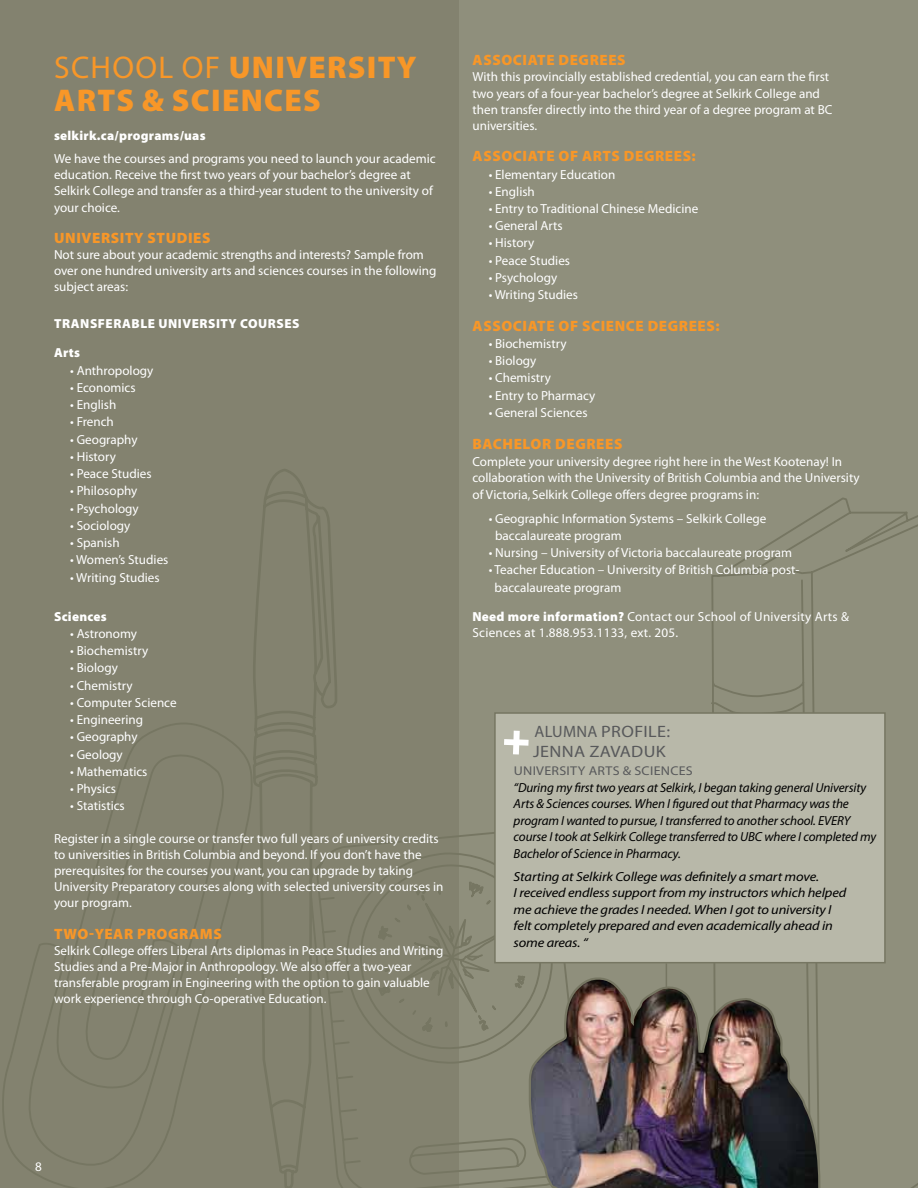
<style>
.page{position:relative;width:918px;height:1188px;background:#fff}
.page>*{position:absolute;margin:0;border:0;box-sizing:border-box;transform-origin:0 0}
.t1{font:900 31.5px/33px "Myriad Pro";letter-spacing:.04em;color:#f89728}
.t2{font:16.5px/19.8px "Myriad Pro";letter-spacing:.02em;color:#58595b}
.t3{font:16.5px "Myriad Pro";letter-spacing:.02em;color:#58595b;scale:1.1 1}
.t4{font:900 15px "Myriad Pro";letter-spacing:.04em;color:#f89728}
.t5{font:13.2px/16.2px "Myriad Pro";color:#fff}
.t6{font:italic 13.2px/16.5px "Myriad Pro";letter-spacing:-.01em;color:#000}
.t7{font:italic 13.2px/16.5px "Myriad Pro";letter-spacing:-.01em;color:#000;scale:1.1 1}
.t8{font:13.2px/16.5px "Myriad";color:#fff}
.t9{font:13.2px/16.2px "Myriad Pro";letter-spacing:.02em;color:#fff}
.t10{font:900 13.2px "Myriad Pro";letter-spacing:.04em;color:#fff}
.t11{font:900 13.2px "Myriad Pro";letter-spacing:.02em;color:#fff}
.t12{font:12.75px "Myriad Pro";letter-spacing:.02em;color:#58595b;scale:1.1 1}
.s1{font-weight:400}
.s2{font-family:"Myriad"}
.s3{font-weight:900}
</style>
<div class="page">
<div style="left:459px;top:0;width:459px;height:1188px;background:#8f8f7c"></div>
<div style="left:0;top:0;width:459px;height:1188px;background:#83826f"></div>
<svg style="left:710px;top:497px;width:208px;height:691px"></svg>
<svg style="left:339px;top:832px;width:247px;height:356px"></svg>
<svg style="left:3px;top:723px;width:248px;height:465px"></svg>
<div style="left:494px;top:712px;width:392px;height:251px;background:#b8b8a9;border:2px solid #767662"></div>
<svg style="left:504px;top:731px;width:25px;height:24px"></svg>
<hr style="left:666px;top:963px;width:1px;height:60px;background:#767662">
<img style="left:528px;top:975px;width:301px;height:213px">
<svg style="left:251px;top:469px;width:88px;height:719px"></svg>
<h1 class="t1" style="left:54px;top:49px;width:364px"><span class="s1">School of</span> UNIVERSITY<br>ARTS &amp; SCIENCES</h1>
<p class="t11" style="left:54px;top:127px;width:153px">SELKIRK.CA/PROGRAMS/UAS</p>
<p class="t5" style="left:54px;top:150px;width:383px">We have the courses and programs you need to launch your academic education. Receive the first two years of your bachelor’s degree at Selkirk College and transfer as a third-year student to the university of your choice.</p>
<p class="t4" style="left:54px;top:228px;width:158px">UNIVERSITY STUDIES</p>
<p class="t5" style="left:54px;top:246px;width:384px">Not sure about your academic strengths and interests? Sample from over one hundred university arts and sciences courses in the following subject areas:</p>
<p class="t10" style="left:54px;top:314px;width:247px">TRANSFERABLE UNIVERSITY COURSES</p>
<p class="t10" style="left:54px;top:344px;width:28px">ARTS</p>
<p class="t5" style="left:70px;top:362px;width:85px">• Anthropology</p>
<p class="t5" style="left:70px;top:379px;width:67px">• Economics</p>
<p class="t5" style="left:70px;top:396px;width:48px">• English</p>
<p class="t5" style="left:70px;top:414px;width:45px">• French</p>
<p class="t5" style="left:70px;top:431px;width:69px">• Geography</p>
<p class="t5" style="left:70px;top:448px;width:47px">• History</p>
<p class="t5" style="left:70px;top:465px;width:83px">• Peace Studies</p>
<p class="t5" style="left:70px;top:483px;width:69px">• Philosophy</p>
<p class="t5" style="left:70px;top:500px;width:70px">• Psychology</p>
<p class="t5" style="left:70px;top:517px;width:62px">• Sociology</p>
<p class="t5" style="left:70px;top:534px;width:51px">• Spanish</p>
<p class="t5" style="left:70px;top:552px;width:100px">• Women’s Studies</p>
<p class="t5" style="left:70px;top:569px;width:91px">• Writing Studies</p>
<p class="t10" style="left:54px;top:607px;width:54px">SCIENCES</p>
<p class="t5" style="left:70px;top:625px;width:68px">• Astronomy</p>
<p class="t5" style="left:70px;top:642px;width:79px">• Biochemistry</p>
<p class="t5" style="left:70px;top:660px;width:49px">• Biology</p>
<p class="t5" style="left:70px;top:677px;width:64px">• Chemistry</p>
<p class="t5" style="left:70px;top:694px;width:108px">• Computer Science</p>
<p class="t5" style="left:70px;top:711px;width:75px">• Engineering</p>
<p class="t5" style="left:70px;top:729px;width:69px">• Geography</p>
<p class="t5" style="left:70px;top:746px;width:54px">• Geology</p>
<p class="t5" style="left:70px;top:763px;width:79px">• Mathematics</p>
<p class="t5" style="left:70px;top:780px;width:47px">• Physics</p>
<p class="t5" style="left:70px;top:798px;width:56px">• Statistics</p>
<p class="t5" style="left:54px;top:830px;width:391px">Register in a single course or transfer two full years of university credits to universities in British Columbia and beyond. If you don’t have the prerequisites for the courses you want, you can upgrade by taking University Preparatory courses along with selected university courses in your program.</p>
<p class="t4" style="left:54px;top:924px;width:51px">TWO-YEA</p>
<p class="t4" style="left:124px;top:924px;width:99px">R PROGRAMS</p>
<p class="t5" style="left:54px;top:942px;width:391px">Selkirk College offers Liberal Arts diplomas in Peace Studies and Writing Studies and a Pre-Major in Anthropology. We also offer a two-year transferable program in Engineering with the option to gain valuable work experience through Co-operative Education.</p>
<p class="t4" style="left:473px;top:50px;width:155px">ASSOCIATE DEGREES</p>
<p class="t5" style="left:472px;top:69px;width:361px">With this provincially established credential, you can earn the first two years of a four-year bachelor’s degree at Selkirk College and then transfer directly into the third year of a degree program at BC universities.</p>
<p class="t4" style="left:473px;top:146px;width:225px">ASSOCIATE OF ARTS DEGREES:</p>
<p class="t5" style="left:489px;top:166px;width:128px">• Elementary Education</p>
<p class="t5" style="left:489px;top:183px;width:48px">• English</p>
<p class="t5" style="left:489px;top:200px;width:211px">• Entry to Traditional Chinese Medicine</p>
<p class="t5" style="left:489px;top:218px;width:76px">• General Arts</p>
<p class="t5" style="left:489px;top:235px;width:47px">• History</p>
<p class="t5" style="left:489px;top:252px;width:83px">• Peace Studies</p>
<p class="t5" style="left:489px;top:269px;width:70px">• Psychology</p>
<p class="t5" style="left:489px;top:286px;width:91px">• Writing Studies</p>
<p class="t4" style="left:473px;top:316px;width:249px">ASSOCIATE OF SCIENCE DEGREES:</p>
<p class="t5" style="left:489px;top:335px;width:79px">• Biochemistry</p>
<p class="t5" style="left:489px;top:353px;width:49px">• Biology</p>
<p class="t5" style="left:489px;top:370px;width:64px">• Chemistry</p>
<p class="t5" style="left:489px;top:387px;width:108px">• Entry to Pharmacy</p>
<p class="t5" style="left:489px;top:404px;width:100px">• General Sciences</p>
<p class="t4" style="left:473px;top:433px;width:151px">BACHELOR DEGREES</p>
<p class="t5" style="left:472px;top:453px;width:371px">Complete your university degree right here in the West Kootenay! <span class="s2">In</span></p>
<p class="t8" style="left:472px;top:470px;width:389px">collaboration with the University of British Columbia and the University of Victoria, Selkirk College offers degree programs in:</p>
<p class="t5" style="left:495px;top:509px;width:273px;line-height:17.2px;text-indent:-6px">• Geographic I nformation Systems – Selkirk College baccalaureate program</p>
<p class="t5" style="left:489px;top:545px;width:305px">• Nursing – University of Victoria baccalaureate program</p>
<p class="t5" style="left:495px;top:561px;width:306px;line-height:17.2px;text-indent:-6px">• Teacher Education – University of British Columbia post&shy;baccalaureate program</p>
<p class="t9" style="left:472px;top:609px;width:378px"><span class="s3">NEED MORE INFORMATION?</span> Contact our School of University Arts &amp;<br>Sciences at 1.888.953.1133, ext. 205.</p>
<p class="t2" style="left:533px;top:722px;width:139px">alumna Profile:<br>Jenna Zavadu</p>
<p class="t3" style="left:656px;top:741px;width:10px">k</p>
<p class="t12" style="left:514px;top:763px;width:163px">University Arts &amp; Sciences</p>
<p class="t6" style="left:514px;top:779px;width:364px">“During my first two years at Selkirk, I began taking general University Arts &amp; Sciences courses. When I figured out that Pharmacy was the program I wanted to pursue, I transferred to another school. EVERY course I took at Selkirk College transferred to UBC where I completed my Bachelor of Science in Pharmacy.</p>
<p class="t7" style="left:514px;top:868px;width:304px">Starting at Selkirk College was definitely a smart move.<br>I received endless support from my instructors which helped me achieve the grades I needed. When I got to university I felt completely prepared and even academically ahead in some areas. “</p>
<p class="t5" style="left:35px;top:1158px;width:8px">8</p>
</div>
